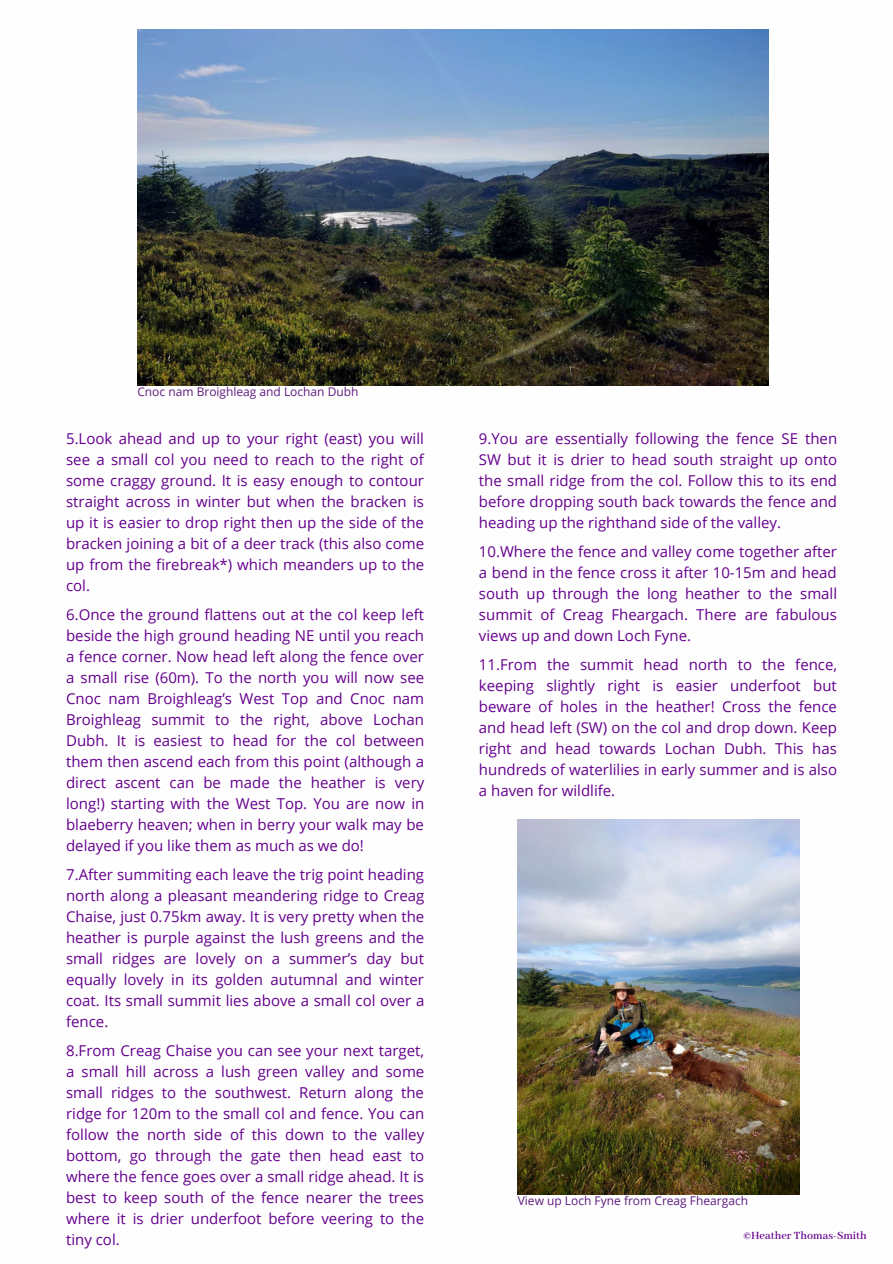
<style>
.page{position:relative;width:893px;height:1264px;background:#fff}
.page>*{position:absolute;margin:0;border:0;box-sizing:border-box;transform-origin:0 0}
.t1{font:15px/21px "Open Sans";color:#64008c;text-align:justify}
.t2{font:12px "Open Sans";color:#5d1b7e}
.t3{font:600 12px "Abhaya Libre";color:#64008c}
</style>
<div class="page">
<img style="left:137px;top:30px;width:631px;height:355px">
<img style="left:517px;top:819px;width:282px;height:375px">
<p class="t2" style="left:137px;top:383px;width:223px">Cnoc nam Broighleag and Lochan Dubh</p>
<p class="t1" style="left:66px;top:427px;width:359px">5.Look ahead and up to your right (east) you will see a small col you need to reach to the right of some craggy ground. It is easy enough to contour straight across in winter but when the bracken is up it is easier to drop right then up the side of the bracken joining a bit of a deer track (this also come up from the firebreak*) which meanders up to the col.</p>
<p class="t1" style="left:66px;top:603px;width:360px">6.Once the ground flattens out at the col keep left beside the high ground heading NE until you reach a fence corner. Now head left along the fence over a small rise (60m). To the north you will now see Cnoc nam Broighleag’s West Top and Cnoc nam Broighleag summit to the right, above Lochan Dubh. It is easiest to head for the col between them then ascend each from this point (although a direct ascent can be made the heather is very long!) starting with the West Top. You are now in blaeberry heaven; when in berry your walk may be delayed if you like them as much as we do!</p>
<p class="t1" style="left:66px;top:863px;width:360px">7.After summiting each leave the trig point heading north along a pleasant meandering ridge to Creag Chaise, just 0.75km away. It is very pretty when the heather is purple against the lush greens and the small ridges are lovely on a summer’s day but equally lovely in its golden autumnal and winter coat. Its small summit lies above a small col over a fence.</p>
<p class="t1" style="left:66px;top:1039px;width:360px">8.From Creag Chaise you can see your next target, a small hill across a lush green valley and some small ridges to the southwest. Return along the ridge for 120m to the small col and fence. You can follow the north side of this down to the valley bottom, go through the gate then head east to where the fence goes over a small ridge ahead. It is best to keep south of the fence nearer the trees where it is drier underfoot before veering to the tiny col.</p>
<p class="t1" style="left:479px;top:427px;width:360px">9.You are essentially following the fence SE then SW but it is drier to head south straight up onto the small ridge from the col. Follow this to its end before dropping south back towards the fence and heading up the righthand side of the valley.</p>
<p class="t1" style="left:479px;top:540px;width:359px">10.Where the fence and valley come together after a bend in the fence cross it after 10-15m and head south up through the long heather to the small summit of Creag Fheargach. There are fabulous views up and down Loch Fyne.</p>
<p class="t1" style="left:479px;top:653px;width:359px">11.From the summit head north to the fence, keeping slightly right is easier underfoot but beware of holes in the heather! Cross the fence and head left (SW) on the col and drop down. Keep right and head towards Lochan Dubh. This has hundreds of waterlilies in early summer and is also a haven for wildlife.</p>
<p class="t2" style="left:517px;top:1191px;width:232px">View up Loch Fyne from Creag Fheargach</p>
<p class="t3" style="left:743px;top:1228px;width:125px">©Heather Thomas-Smith</p>
</div>
